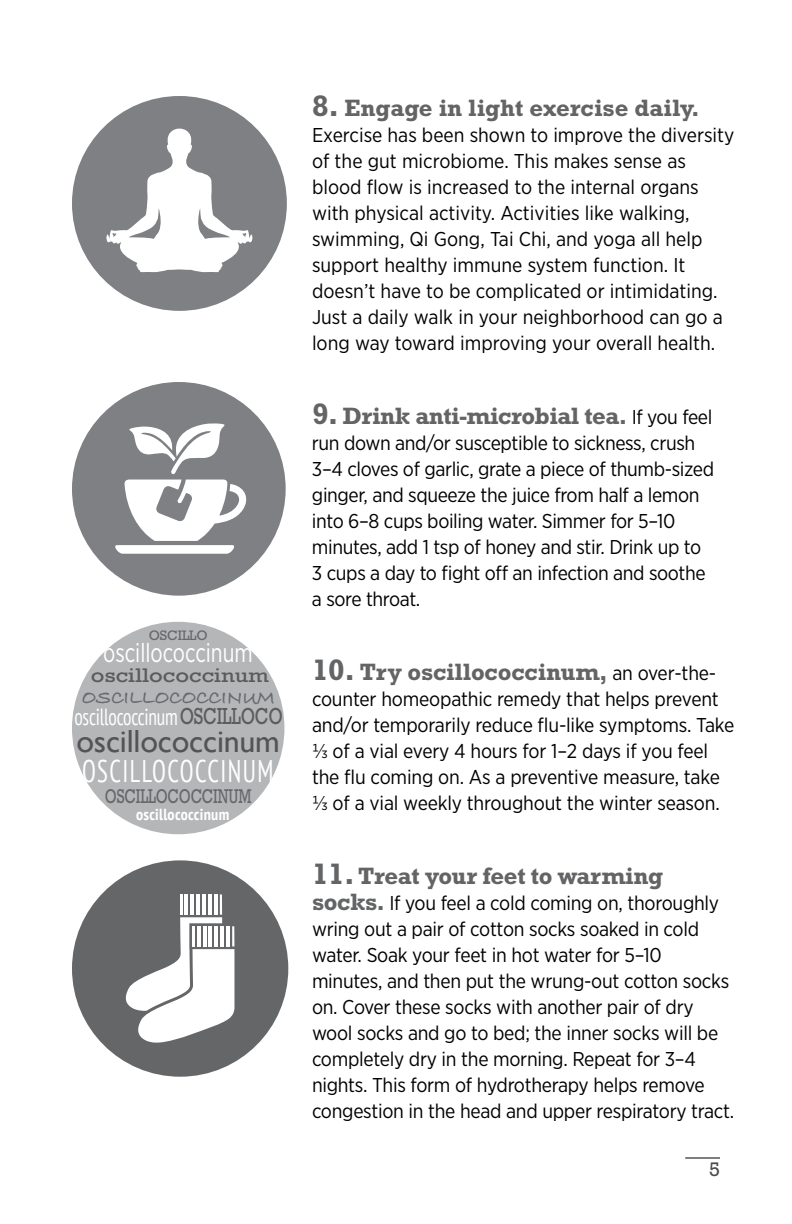
<style>
.page{position:relative;width:792px;height:1224px;background:#fff}
.page>*{position:absolute;margin:0;border:0;box-sizing:border-box;transform-origin:0 0}
.t1{font:32px "Gill Sans";letter-spacing:-.005em;color:#545456}
.t2{font:condensed 31.2px "PT Sans";letter-spacing:.055em;color:#fff;scale:.81 1}
.t3{font:26.4px "Gotham Narrow";color:#fff;scale:.83 1}
.t4{font:700 24px "Rockwell Std";letter-spacing:-.01em;color:#636466}
.t5{font:condensed 23.4px "PT Sans";letter-spacing:-.01em;color:#fff;scale:.83 1}
.t6{font:20.2px "Rockwell Std";letter-spacing:-.01em;color:#67686b;scale:.74 1}
.t7{font:20px/26px "Gotham Narrow";letter-spacing:-.015em;color:#000}
.t8{font:700 20px "Bradley Hand ITCTT";color:#696a6d}
.t9{font:20px "Rockwell Std";color:#5a5b5d;scale:1.2 1}
.t10{font:20px "Rockwell Std";color:#4d4d4f}
.t11{font:700 condensed 16px "PT Sans";letter-spacing:.02em;color:#fff}
.t12{font:14px "Rockwell Std";letter-spacing:-.01em;color:#67686b}
.s1{font-family:"Rockwell Std";font-stretch:normal;font-size:23.6px;color:#5d5d60}
.s2{font-size:30px}
.s3{font-family:"Gotham Narrow";font-weight:400;font-size:20px;color:#000}
.s4{font-family:"Rockwell Std";font-weight:700;font-size:24px;color:#636466}
</style>
<div class="page">
<hr style="left:685px;top:1158px;width:35px;height:1px;background:#000">
<div style="left:72px;top:96px;width:215px;height:215px;background:#7e8083;border-radius:50%"></div>
<svg style="left:106px;top:128px;width:147px;height:144px"></svg>
<div style="left:72px;top:382px;width:214px;height:214px;background:#7e8083;border-radius:50%"></div>
<svg style="left:115px;top:423px;width:132px;height:131px"></svg>
<div style="left:72px;top:622px;width:212px;height:212px;background:#b4b6b8;border-radius:50%"></div>
<div style="left:72px;top:860px;width:216px;height:217px;background:#656668;border-radius:50%"></div>
<svg style="left:125px;top:894px;width:109px;height:149px"></svg>
<hr style="left:215px;top:926px;width:3px;height:20px;background:#fff">
<p class="t12" style="left:149px;top:627px;width:60px">OSCILLO</p>
<h3 class="t3" style="left:103px;top:636px;width:182px">oscillococcinum</h3>
<p class="t9" style="left:91px;top:664px;width:150px">oscillococcinum</p>
<p class="t8" style="left:82px;top:682px;width:194px">OSCILLOCOCCINUM</p>
<p class="t5" style="left:74px;top:701px;width:253px">oscillococcinum<span class="s1">OSCILLOCO</span></p>
<h1 class="t1" style="left:76px;top:723px;width:205px">oscillococcinum</h1>
<h2 class="t2" style="left:82px;top:751px;width:238px">OSCILLOCOCCINUM</h2>
<p class="t6" style="left:105px;top:784px;width:200px">OSCILLOCOCCINUM</p>
<p class="t11" style="left:136px;top:804px;width:95px">oscillococcinum</p>
<p class="t4" style="left:312px;top:94px;width:389px"><span class="s2">8.</span> Engage in light exercise daily.</p>
<p class="t7" style="left:312px;top:122px;width:424px">Exercise has been shown to improve the diversity of the gut microbiome. This makes sense as blood flow is increased to the internal organs with physical activity. Activities like walking, swimming, Qi Gong, Tai Chi, and yoga all help support healthy immune system function. It doesn’t have to be complicated or intimidating.<br>Just a daily walk in your neighborhood can go a long way toward improving your overall health.</p>
<p class="t4" style="left:312px;top:402px;width:402px"><span class="s2">9.</span> Drink anti-microbial tea. <span class="s3">If you feel</span></p>
<p class="t7" style="left:312px;top:430px;width:404px">run down and/or susceptible to sickness, crush 3–4 cloves of garlic, grate a piece of thumb-sized ginger, and squeeze the juice from half a lemon into 6–8 cups boiling water. Simmer for 5–10 minutes, add 1 tsp of honey and stir. Drink up to 3 cups a day to fight off an infection and soothe a sore throat.</p>
<p class="t4" style="left:312px;top:658px;width:406px"><span class="s2">10.</span> Try oscillococcinum, <span class="s3">an over-the-</span></p>
<p class="t7" style="left:312px;top:686px;width:424px">counter homeopathic remedy that helps prevent and/or temporarily reduce flu-like symptoms. Take ⅓ of a vial every 4 hours for 1–2 days if you feel the flu coming on. As a preventive measure, take ⅓ of a vial weekly throughout the winter season.</p>
<p class="t4" style="left:312px;top:862px;width:353px"><span class="s2">11.</span> Treat your feet to warming</p>
<p class="t7" style="left:312px;top:890px;width:424px"><span class="s4">socks.</span> If you feel a cold coming on, thoroughly wring out a pair of cotton socks soaked in cold water. Soak your feet in hot water for 5–10 minutes, and then put the wrung-out cotton socks on. Cover these socks with another pair of dry wool socks and go to bed; the inner socks will be completely dry in the morning. Repeat for 3–4 nights. This form of hydrotherapy helps remove congestion in the head and upper respiratory tract.</p>
<p class="t10" style="left:709px;top:1158px;width:12px">5</p>
</div>
